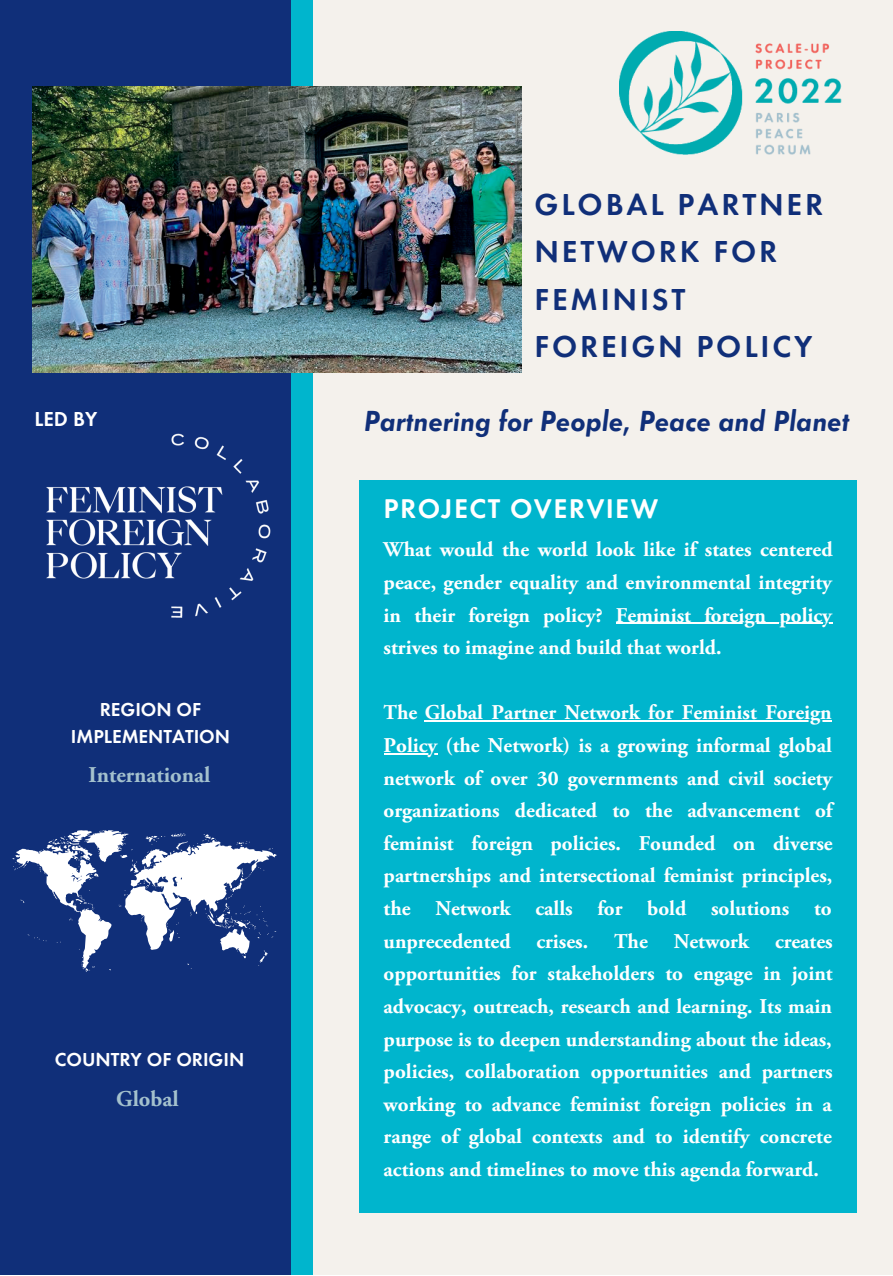
<style>
.page{position:relative;width:893px;height:1276px;background:#fff}
.page>*{position:absolute;margin:0;border:0;box-sizing:border-box;transform-origin:0 0}
.t1{font:600 31.5px/47.2px "Futura Round";letter-spacing:.09em;color:#102f79}
.t2{font:italic 600 30px "Futura Round";color:#102f79}
.t3{font:600 28.2px "Futura Round";letter-spacing:.05em;color:#fff}
.t4{font:700 22.5px "Adobe Garamond Pro";color:#a4c1cd}
.t5{font:700 21px/32.5px "Adobe Garamond Pro";color:#fff;text-align:justify}
.t6{font:600 21px "Futura Round";color:#fff}
.t7{font:600 19.5px/27px "Futura Round";color:#fff;text-align:center}
</style>
<div class="page">
<div style="left:0;top:0;width:892px;height:1275px;background:#f4f1ec"></div>
<div style="left:273px;top:0;width:40px;height:1275px;background:#00b5cd"></div>
<div style="left:0;top:0;width:290px;height:1275px;background:#102f79"></div>
<img style="left:33px;top:86px;width:488px;height:287px">
<div style="left:359px;top:480px;width:497px;height:732px;background:#00b5cd"></div>
<svg style="left:12px;top:830px;width:265px;height:142px"></svg>
<img style="left:32px;top:351px;width:295px;height:350px">
<img style="left:619px;top:32px;width:223px;height:122px">
<hr style="left:616px;top:623px;width:216px;height:1px;background:#fff">
<hr style="left:424px;top:720px;width:407px;height:2px;background:#fff">
<hr style="left:383px;top:753px;width:54px;height:1px;background:#fff">
<p class="t6" style="left:35px;top:410px;width:64px">LED BY</p>
<p class="t7" style="left:71px;top:697px;width:161px">REGION OF<br>IMPLEMENTATION</p>
<p class="t4" style="left:88px;top:766px;width:123px">International</p>
<p class="t7" style="left:55px;top:1048px;width:191px">COUNTRY OF ORIGIN</p>
<p class="t4" style="left:116px;top:1089px;width:64px">Global</p>
<p class="t1" style="left:534px;top:184px;width:290px">GLOBAL PARTNER<br>NETWORK FOR<br>FEMINIST<br>FOREIGN POLICY</p>
<p class="t2" style="left:364px;top:402px;width:487px">Partnering for People, Peace and Planet</p>
<p class="t3" style="left:383px;top:497px;width:276px">PROJECT OVERVIEW</p>
<p class="t5" style="left:383px;top:535px;width:450px">What would the world look like if states centered peace, gender equality and environmental integrity in their foreign policy? Feminist foreign policy strives to imagine and build that world.</p>
<p class="t5" style="left:383px;top:698px;width:450px">The Global Partner Network for Feminist Foreign Policy (the Network) is a growing informal global network of over 30 governments and civil society organizations dedicated to the advancement of feminist foreign policies. Founded on diverse partnerships and intersectional feminist principles, the Network calls for bold solutions to unprecedented crises. The Network creates opportunities for stakeholders to engage in joint advocacy, outreach, research and learning. Its main purpose is to deepen understanding about the ideas, policies, collaboration opportunities and partners working to advance feminist foreign policies in a range of global contexts and to identify concrete actions and timelines to move this agenda forward.</p>
</div>
